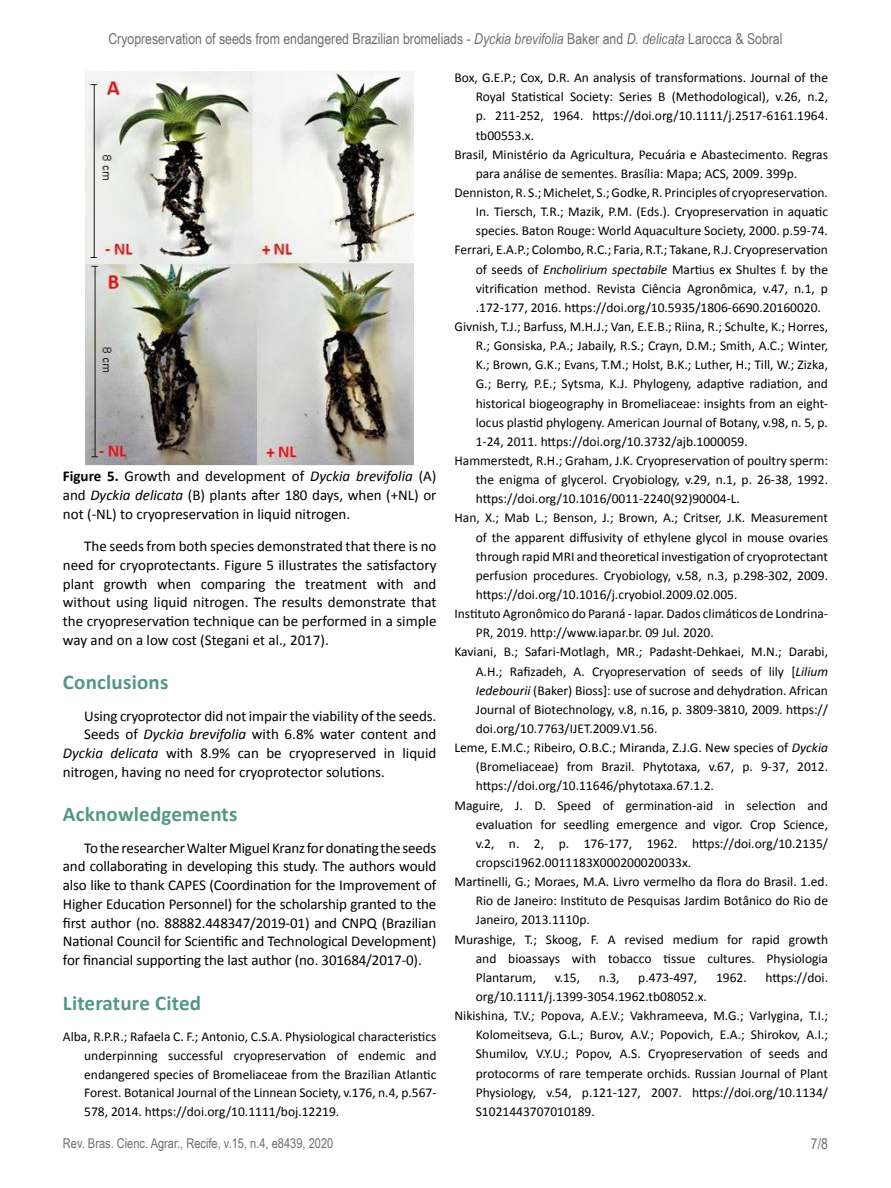
<style>
.page{position:relative;width:891px;height:1188px;background:#fff}
.page>*{position:absolute;margin:0;border:0;box-sizing:border-box;transform-origin:0 0}
.t1{font:700 21px "Calibri";letter-spacing:.01em;color:#549788}
.t2{font:15px/18.8px "Calibri";color:#000;text-align:justify}
.t3{font:15px "Arial Narrow";color:#706f6f}
.t4{font:13.5px/18.8px "Calibri";color:#000;text-align:justify}
.t5{font:13.5px "Arial Narrow";color:#706f6f}
.s1{font-style:italic}
.s2{font-weight:700}
</style>
<div class="page">
<img style="left:86px;top:72px;width:328px;height:394px">
<p class="t3" style="left:108px;top:28px;width:676px">Cryopreservation of seeds from endangered Brazilian bromeliads - <span class="s1">Dyckia brevifolia</span> Baker and <span class="s1">D. delicata</span> Larocca &amp; Sobral</p>
<p class="t2" style="left:63px;top:467px;width:375px"><span class="s2">Figure 5.</span> Growth and development of <span class="s1">Dyckia brevifolia</span> (A) and <span class="s1">Dyckia delicata</span> (B) plants after 180 days, when (+NL) or not (-NL) to cryopreservation in liquid nitrogen.</p>
<p class="t2" style="left:63px;top:537px;width:375px;text-indent:21px">The seeds from both species demonstrated that there is no need for cryoprotectants. Figure 5 illustrates the satisfactory plant growth when comparing the treatment with and without using liquid nitrogen. The results demonstrate that the cryopreservation technique can be performed in a simple way and on a low cost (Stegani et al., 2017).</p>
<h1 class="t1" style="left:63px;top:669px;width:107px">Conclusions</h1>
<p class="t2" style="left:84px;top:706px;width:354px">Using cryoprotector did not impair the viability of the seeds.</p>
<p class="t2" style="left:84px;top:725px;width:354px">Seeds of <span class="s1">Dyckia brevifolia</span> with 6.8% water content and</p>
<p class="t2" style="left:63px;top:744px;width:375px"><span class="s1">Dyckia delicata</span> with 8.9% can be cryopreserved in liquid</p>
<p class="t2" style="left:63px;top:763px;width:323px">nitrogen, having no need for cryoprotector solutions.</p>
<h1 class="t1" style="left:63px;top:801px;width:176px">Acknowledgements</h1>
<p class="t2" style="left:63px;top:838px;width:375px;text-indent:21px">To the researcher Walter Miguel Kranz for donating the seeds and collaborating in developing this study. The authors would also like to thank CAPES (Coordination for the Improvement of Higher Education Personnel) for the scholarship granted to the first author (no. 88882.448347/2019-01) and CNPQ (Brazilian National Council for Scientific and Technological Development) for financial supporting the last author (no. 301684/2017-0).</p>
<h1 class="t1" style="left:63px;top:989px;width:140px">Literature Cited</h1>
<p class="t4" style="left:84px;top:1027px;width:354px;text-indent:-21px">Alba, R.P.R.; Rafaela C. F.; Antonio, C.S.A. Physiological characteristics underpinning successful cryopreservation of endemic and endangered species of Bromeliaceae from the Brazilian Atlantic Forest. Botanical Journal of the Linnean Society, v.176, n.4, p.567- 578, 2014. https://doi.org/10.1111/boj.12219.</p>
<p class="t4" style="left:454px;top:68px;width:375px">Box, G.E.P.; Cox, D.R. An analysis of transformations. Journal of the</p>
<p class="t4" style="left:476px;top:87px;width:354px">Royal Statistical Society: Series B (Methodological), v.26, n.2,</p>
<p class="t4" style="left:476px;top:107px;width:354px">p. 211-252, 1964. https://doi.org/10.1111/j.2517-6161.1964.</p>
<p class="t4" style="left:476px;top:126px;width:60px">tb00553.x.</p>
<p class="t4" style="left:454px;top:145px;width:375px">Brasil, Ministério da Agricultura, Pecuária e Abastecimento. Regras</p>
<p class="t4" style="left:476px;top:164px;width:323px">para análise de sementes. Brasília: Mapa; ACS, 2009. 399p.</p>
<p class="t4" style="left:454px;top:183px;width:375px">Denniston, R. S.; Michelet, S.; Godke, R. Principles of cryopreservation.</p>
<p class="t4" style="left:476px;top:202px;width:354px">In. Tiersch, T.R.; Mazik, P.M. (Eds.). Cryopreservation in aquatic</p>
<p class="t4" style="left:476px;top:221px;width:354px">species. Baton Rouge: World Aquaculture Society, 2000. p.59-74.</p>
<p class="t4" style="left:454px;top:241px;width:375px">Ferrari, E.A.P.; Colombo, R.C.; Faria, R.T.; Takane, R.J. Cryopreservation</p>
<p class="t4" style="left:476px;top:260px;width:354px">of seeds of <span class="s1">Encholirium spectabile</span> Martius ex Shultes f. by the</p>
<p class="t4" style="left:476px;top:279px;width:354px">vitrification method. Revista Ciência Agronômica, v.47, n.1, p</p>
<p class="t4" style="left:476px;top:298px;width:347px">.172-177, 2016. https://doi.org/10.5935/1806-6690.20160020.</p>
<p class="t4" style="left:454px;top:317px;width:375px">Givnish, T.J.; Barfuss, M.H.J.; Van, E.E.B.; Riina, R.; Schulte, K.; Horres,</p>
<p class="t4" style="left:476px;top:336px;width:354px">R.; Gonsiska, P.A.; Jabaily, R.S.; Crayn, D.M.; Smith, A.C.; Winter,</p>
<p class="t4" style="left:476px;top:355px;width:354px">K.; Brown, G.K.; Evans, T.M.; Holst, B.K.; Luther, H.; Till, W.; Zizka,</p>
<p class="t4" style="left:476px;top:375px;width:354px">G.; Berry, P.E.; Sytsma, K.J. Phylogeny, adaptive radiation, and</p>
<p class="t4" style="left:476px;top:394px;width:354px">historical biogeography in Bromeliaceae: insights from an eight-</p>
<p class="t4" style="left:476px;top:413px;width:354px">locus plastid phylogeny. American Journal of Botany, v.98, n. 5, p.</p>
<p class="t4" style="left:476px;top:432px;width:274px">1-24, 2011. https://doi.org/10.3732/ajb.1000059.</p>
<p class="t4" style="left:454px;top:451px;width:375px">Hammerstedt, R.H.; Graham, J.K. Cryopreservation of poultry sperm:</p>
<p class="t4" style="left:476px;top:470px;width:354px">the enigma of glycerol. Cryobiology, v.29, n.1, p. 26-38, 1992.</p>
<p class="t4" style="left:476px;top:489px;width:266px">https://doi.org/10.1016/0011-2240(92)90004-L.</p>
<p class="t4" style="left:454px;top:509px;width:375px">Han, X.; Mab L.; Benson, J.; Brown, A.; Critser, J.K. Measurement</p>
<p class="t4" style="left:476px;top:528px;width:354px">of the apparent diffusivity of ethylene glycol in mouse ovaries</p>
<p class="t4" style="left:476px;top:547px;width:354px">through rapid MRI and theoretical investigation of cryoprotectant</p>
<p class="t4" style="left:476px;top:566px;width:354px">perfusion procedures. Cryobiology, v.58, n.3, p.298-302, 2009.</p>
<p class="t4" style="left:476px;top:585px;width:263px">https://doi.org/10.1016/j.cryobiol.2009.02.005.</p>
<p class="t4" style="left:455px;top:604px;width:375px">Instituto Agronômico do Paraná - Iapar. Dados climáticos de Londrina-</p>
<p class="t4" style="left:476px;top:623px;width:240px">PR, 2019. http://www.iapar.br. 09 Jul. 2020.</p>
<p class="t4" style="left:455px;top:643px;width:375px">Kaviani, B.; Safari-Motlagh, MR.; Padasht-Dehkaei, M.N.; Darabi,</p>
<p class="t4" style="left:476px;top:662px;width:354px">A.H.; Rafizadeh, A. Cryopreservation of seeds of lily [<span class="s1">Lilium</span></p>
<p class="t4" style="left:476px;top:681px;width:354px"><span class="s1">Iedebourii</span> (Baker) Bioss]: use of sucrose and dehydration. African</p>
<p class="t4" style="left:476px;top:700px;width:354px">Journal of Biotechnology, v.8, n.16, p. 3809-3810, 2009. https://</p>
<p class="t4" style="left:476px;top:719px;width:183px">doi.org/10.7763/IJET.2009.V1.56.</p>
<p class="t4" style="left:455px;top:738px;width:375px">Leme, E.M.C.; Ribeiro, O.B.C.; Miranda, Z.J.G. New species of <span class="s1">Dyckia</span></p>
<p class="t4" style="left:476px;top:757px;width:354px">(Bromeliaceae) from Brazil. Phytotaxa, v.67, p. 9-37, 2012.</p>
<p class="t4" style="left:476px;top:777px;width:240px">https://doi.org/10.11646/phytotaxa.67.1.2.</p>
<p class="t4" style="left:455px;top:796px;width:375px">Maguire, J. D. Speed of germination-aid in selection and</p>
<p class="t4" style="left:476px;top:815px;width:354px">evaluation for seedling emergence and vigor. Crop Science,</p>
<p class="t4" style="left:476px;top:834px;width:354px">v.2, n. 2, p. 176-177, 1962. https://doi.org/10.2135/</p>
<p class="t4" style="left:476px;top:853px;width:217px">cropsci1962.0011183X000200020033x.</p>
<p class="t4" style="left:455px;top:872px;width:375px">Martinelli, G.; Moraes, M.A. Livro vermelho da flora do Brasil. 1.ed.</p>
<p class="t4" style="left:476px;top:891px;width:354px">Rio de Janeiro: Instituto de Pesquisas Jardim Botânico do Rio de</p>
<p class="t4" style="left:476px;top:911px;width:116px">Janeiro, 2013.1110p.</p>
<p class="t4" style="left:455px;top:930px;width:375px">Murashige, T.; Skoog, F. A revised medium for rapid growth</p>
<p class="t4" style="left:476px;top:949px;width:354px">and bioassays with tobacco tissue cultures. Physiologia</p>
<p class="t4" style="left:476px;top:968px;width:62px">Plantarum,</p>
<p class="t4" style="left:555px;top:968px;width:27px">v.15,</p>
<p class="t4" style="left:599px;top:968px;width:22px">n.3,</p>
<p class="t4" style="left:638px;top:968px;width:61px">p.473-497,</p>
<p class="t4" style="left:716px;top:968px;width:32px">1962.</p>
<p class="t4" style="left:765px;top:968px;width:64px">https://doi.</p>
<p class="t4" style="left:476px;top:987px;width:233px">org/10.1111/j.1399-3054.1962.tb08052.x.</p>
<p class="t4" style="left:455px;top:1006px;width:375px">Nikishina, T.V.; Popova, A.E.V.; Vakhrameeva, M.G.; Varlygina, T.I.;</p>
<p class="t4" style="left:476px;top:1025px;width:354px">Kolomeitseva, G.L.; Burov, A.V.; Popovich, E.A.; Shirokov, A.I.;</p>
<p class="t4" style="left:476px;top:1045px;width:354px">Shumilov, V.Y.U.; Popov, A.S. Cryopreservation of seeds and</p>
<p class="t4" style="left:476px;top:1064px;width:354px">protocorms of rare temperate orchids. Russian Journal of Plant</p>
<p class="t4" style="left:476px;top:1083px;width:354px">Physiology, v.54, p.121-127, 2007. https://doi.org/10.1134/</p>
<p class="t4" style="left:476px;top:1102px;width:121px">S1021443707010189.</p>
<p class="t5" style="left:63px;top:1134px;width:272px">Rev. Bras. Cienc. Agrar., Recife, v.15, n.4, e8439, 2020</p>
<p class="t3" style="left:811px;top:1133px;width:19px">7/8</p>
</div>
